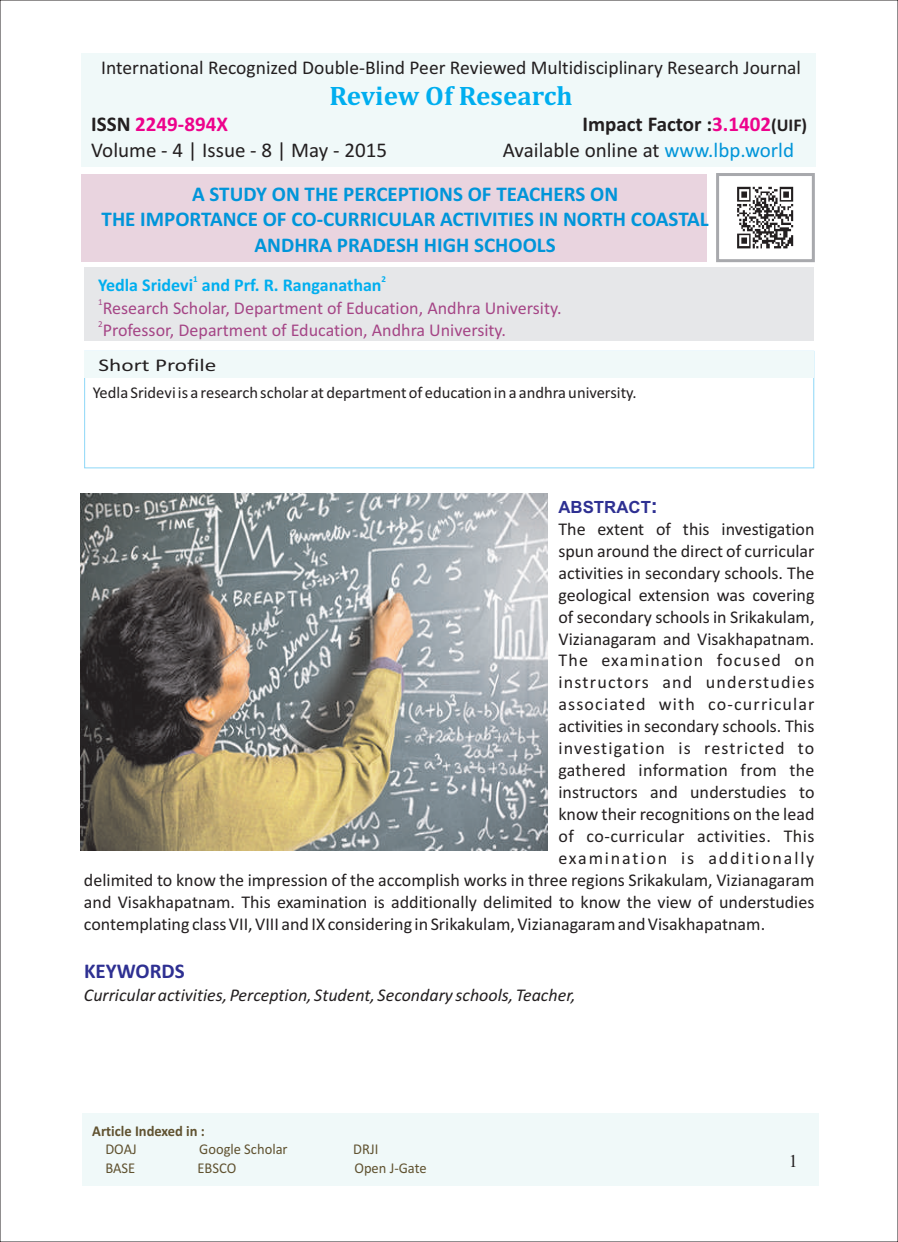
<style>
.page{position:relative;width:898px;height:1242px;background:#fff}
.page>*{position:absolute;margin:0;border:0;box-sizing:border-box;transform-origin:0 0}
.t1{font:700 27px "Cambria";color:#00aeef}
.t2{font:700 21px/25.7px "Calibri";color:#0095d9;text-align:center}
.t3{font:21px "Calibri";color:#231f20}
.t4{font:700 21px "Calibri";color:#231f20}
.t5{font:700 21px "Calibri";color:#ed028c}
.t6{font:700 21px "Calibri";color:#2e3092}
.t7{font:19.5px "Calibri";color:#231f20}
.t8{font:18px "Calibri";color:#231f20}
.t9{font:18px "Calibri";color:#a54586}
.t10{font:18px "Calibri";letter-spacing:.065em;color:#231f20}
.t11{font:italic 18px "Calibri";color:#231f20}
.t12{font:700 18px "Calibri";color:#00aeef}
.t13{font:18px "Calibri";letter-spacing:.025em;color:#231f20}
.t14{font:18px "Calibri";letter-spacing:.07em;color:#231f20}
.t15{font:18px "Calibri";letter-spacing:.1em;color:#231f20}
.t16{font:18px "Calibri";color:#231f20;scale:1.29 1}
.t17{font:700 18px "Calibri";color:#231f20}
.t18{font:18px "Times New Roman";color:#231f20}
.t19{font:700 16.8px "Arial";color:#2e3092}
.t20{font:16.5px "Calibri";color:#231f20}
.t21{font:15px "Calibri";color:#605230}
.t22{font:700 15px "Calibri";color:#605230}
.t23{font:700 9px "Calibri";color:#00aeef}
.t24{font:9px "Calibri";color:#a54586}
.s1{color:#231f20}
.s2{color:#ed028c}
.s3{color:#0095d9}
.s4{font-size:21px}
</style>
<div class="page">
<div style="left:81px;top:54px;width:734px;height:113px;background:#f0f9f9"></div>
<div style="left:82px;top:174px;width:624px;height:87px;background:#e9d4df"></div>
<svg style="left:716px;top:173px;width:99px;height:90px"></svg>
<div style="left:85px;top:267px;width:728px;height:74px;background:#e6e7e9"></div>
<div style="left:84px;top:351px;width:729px;height:117px;border:1px solid #8dd7f7"></div>
<div style="left:85px;top:351px;width:728px;height:26px;background:#f0f9f9"></div>
<img style="left:729px;top:179px;width:71px;height:77px">
<div style="left:82px;top:1113px;width:736px;height:72px;background:#f0f9f9"></div>
<img style="left:80px;top:494px;width:467px;height:356px">
<p class="t7" style="left:101px;top:60px;width:701px">International Recognized Double-Blind Peer Reviewed Multidisciplinary Research Journal</p>
<p class="t5" style="left:91px;top:115px;width:138px"><span class="s1">ISSN</span> 2249-894X</p>
<p class="t4" style="left:582px;top:115px;width:190px">Impact Factor :<span class="s2">3.1402</span></p>
<p class="t17" style="left:770px;top:118px;width:38px">(UIF)</p>
<p class="t3" style="left:91px;top:141px;width:297px">Volume - 4 | Issue - 8 | May - 2015</p>
<p class="t3" style="left:502px;top:141px;width:293px">Available online at <span class="s3">www.lbp.world</span></p>
<h1 class="t1" style="left:329px;top:84px;width:244px">Review Of Research</h1>
<p class="t2" style="left:102px;top:183px;width:608px">A STUDY ON THE PERCEPTIONS OF TEACHERS ON<br>THE IMPORTANCE OF CO-CURRICULAR ACTIVITIES IN NORTH COASTAL<br>ANDHRA PRADESH HIGH SCHOOLS</p>
<p class="t23" style="left:193px;top:275px;width:6px">1</p>
<p class="t23" style="left:381px;top:275px;width:6px">2</p>
<p class="t12" style="left:98px;top:278px;width:285px">Yedla Sridevi and Prf. R. Ranganathan</p>
<p class="t24" style="left:98px;top:298px;width:6px">1</p>
<p class="t9" style="left:103px;top:300px;width:460px">Research Scholar, Department of Education, Andhra University.</p>
<p class="t24" style="left:98px;top:320px;width:6px">2</p>
<p class="t9" style="left:103px;top:322px;width:404px">Professor, Department of Education, Andhra University.</p>
<p class="t16" style="left:99px;top:357px;width:93px">Short Profile</p>
<p class="t20" style="left:93px;top:386px;width:545px">Yedla Sridevi is a research scholar at department of education in a andhra university.</p>
<p class="t19" style="left:558px;top:500px;width:101px">ABSTRACT<span class="s4">:</span></p>
<p class="t8" style="left:558px;top:521px;width:257px">The extent of this investigation</p>
<p class="t8" style="left:558px;top:543px;width:257px">spun around the direct of curricular</p>
<p class="t8" style="left:558px;top:565px;width:257px">activities in secondary schools. The</p>
<p class="t8" style="left:558px;top:587px;width:257px">geological extension was covering</p>
<p class="t8" style="left:558px;top:609px;width:257px">of secondary schools in Srikakulam,</p>
<p class="t8" style="left:558px;top:631px;width:257px">Vizianagaram and Visakhapatnam.</p>
<p class="t10" style="left:558px;top:653px;width:257px">The examination focused on</p>
<p class="t14" style="left:558px;top:675px;width:257px">instructors and understudies</p>
<p class="t10" style="left:558px;top:697px;width:257px">associated with co-curricular</p>
<p class="t8" style="left:558px;top:719px;width:257px">activities in secondary schools. This</p>
<p class="t10" style="left:558px;top:741px;width:257px">investigation is restricted to</p>
<p class="t8" style="left:558px;top:763px;width:257px">gathered information from the</p>
<p class="t8" style="left:558px;top:785px;width:257px">instructors and understudies to</p>
<p class="t8" style="left:558px;top:807px;width:257px">know their recognitions on the lead</p>
<p class="t13" style="left:558px;top:829px;width:257px">of co-curricular activities. This</p>
<p class="t15" style="left:558px;top:851px;width:257px">examination is additionally</p>
<p class="t8" style="left:84px;top:872px;width:731px">delimited to know the impression of the accomplish works in three regions Srikakulam, Vizianagaram</p>
<p class="t8" style="left:84px;top:894px;width:731px">and Visakhapatnam. This examination is additionally delimited to know the view of understudies</p>
<p class="t8" style="left:84px;top:916px;width:682px">contemplating class VII, VIII and IX considering in Srikakulam, Vizianagaram and Visakhapatnam.</p>
<p class="t6" style="left:84px;top:962px;width:102px">KEYWORDS</p>
<p class="t11" style="left:84px;top:987px;width:493px">Curricular activities, Perception, Student, Secondary schools, Teacher,</p>
<p class="t22" style="left:92px;top:1125px;width:114px">Article Indexed in :</p>
<p class="t21" style="left:105px;top:1143px;width:33px">DOAJ</p>
<p class="t21" style="left:199px;top:1143px;width:90px">Google Scholar</p>
<p class="t21" style="left:353px;top:1143px;width:27px">DRJI</p>
<p class="t21" style="left:105px;top:1161px;width:31px">BASE</p>
<p class="t21" style="left:197px;top:1161px;width:40px">EBSCO</p>
<p class="t21" style="left:354px;top:1161px;width:74px">Open J-Gate</p>
<p class="t18" style="left:788px;top:1154px;width:10px">1</p>
</div>
